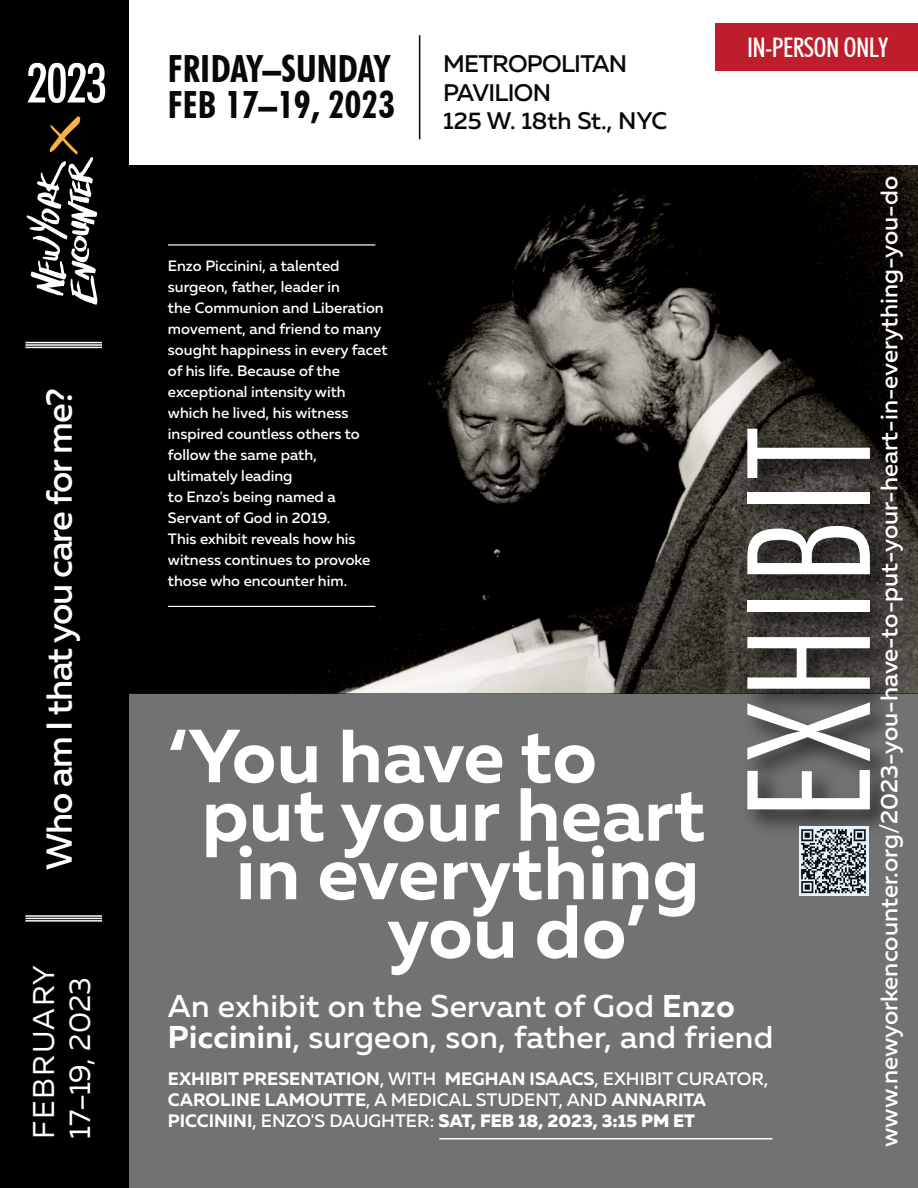
<style>
.page{position:relative;width:918px;height:1188px;background:#fff}
.page>*{position:absolute;margin:0;border:0;box-sizing:border-box;transform-origin:0 0}
.t1{font:300 condensed 171.9px "Futura BT";letter-spacing:.005em;color:#fff}
.t2{font:700 75px "Muller";letter-spacing:.005em;color:#fff}
.t3{font:500 condensed 54.9px "Futura BT";color:#fff}
.t4{font:700 condensed 37.5px/36px "Futura BT";letter-spacing:.005em;color:#070909}
.t5{font:500 36px "Muller";letter-spacing:-.035em;color:#fff}
.t6{font:500 31.5px/31.5px "Muller";letter-spacing:.01em;color:#fff}
.t7{font:30px/36px "Muller";letter-spacing:.03em;color:#fff}
.t8{font:500 condensed 27px "Futura BT";letter-spacing:-.025em;color:#fff}
.t9{font:500 24px "Muller";color:#fff}
.t10{font:500 24px/28.5px "Muller";letter-spacing:-.03em;color:#070909}
.t11{font:700 18px/21px "Muller";color:#fff}
.t12{font:500 15px/21px "Muller";color:#fff}
.s1{font-weight:700}
.s2{font-weight:500}
.s3{font-weight:800}
</style>
<div class="page">
<img style="left:129px;top:165px;width:789px;height:528px">
<div style="left:128px;top:693px;width:790px;height:495px;background:#737272"></div>
<div style="left:0;top:0;width:129px;height:1188px;background:#000"></div>
<svg style="left:26px;top:116px;width:72px;height:189px"></svg>
<hr style="left:25px;top:342px;width:77px;height:1px;background:#fff">
<hr style="left:25px;top:344px;width:77px;height:2px;background:#fff">
<hr style="left:25px;top:347px;width:77px;height:1px;background:#fff">
<hr style="left:25px;top:915px;width:77px;height:2px;background:#fff">
<hr style="left:25px;top:918px;width:77px;height:1px;background:#fff">
<hr style="left:25px;top:920px;width:77px;height:2px;background:#fff">
<img style="left:710px;top:414px;width:208px;height:441px">
<img style="left:800px;top:826px;width:68px;height:69px">
<div style="left:716px;top:23px;width:202px;height:47px;background:#be1d2c"></div>
<hr style="left:419px;top:35px;width:1px;height:104px;background:#070909">
<hr style="left:439px;top:1138px;width:334px;height:2px;background:#fff">
<hr style="left:168px;top:606px;width:207px;height:1px;background:#fff">
<hr style="left:168px;top:244px;width:207px;height:2px;background:#fff">
<h3 class="t3" style="left:27px;top:50px;width:82px">2023</h3>
<h3 class="t5" style="left:37px;top:870px;width:483px;rotate:-90deg">Who am I that you care for me?</h3>
<h3 class="t7" style="left:25px;top:1139px;width:175px;rotate:-90deg">FEBRUARY<br>17–19, 2023</h3>
<h3 class="t4" style="left:168px;top:51px;width:228px">FRIDAY–SUNDAY<br>FEB 17–19, 2023</h3>
<h3 class="t10" style="left:443px;top:50px;width:226px">METROPOLITAN<br>PAVILION<br>125 W. 18th St., NYC</h3>
<h3 class="t8" style="left:747px;top:31px;width:143px">IN-PERSON ONLY</h3>
<p class="t12" style="left:168px;top:256px;width:221px">Enzo Piccinini, a talented surgeon, father, leader in<br>the Communion and Liberation movement, and friend to many sought happiness in every facet of his life. Because of the exceptional intensity with which he lived, his witness inspired countless others to follow the same path, ultimately leading<br>to Enzo's being named a<br>Servant of God in 2019.<br>This exhibit reveals how his witness continues to provoke those who encounter him.</p>
<h2 class="t2" style="left:168px;top:709px;width:431px">‘You have to</h2>
<h2 class="t2" style="left:202px;top:768px;width:505px">put your heart</h2>
<h2 class="t2" style="left:236px;top:826px;width:465px">in everything</h2>
<h2 class="t2" style="left:387px;top:885px;width:259px">you do’</h2>
<h1 class="t1" style="left:704px;top:822px;width:396px;rotate:-90deg">EXHIBIT</h1>
<h3 class="t6" style="left:168px;top:990px;width:607px">An exhibit on the Servant of God <span class="s1">Enzo<br>Piccinini</span>, surgeon, son, father, and friend</h3>
<p class="t11" style="left:168px;top:1068px;width:602px">EXHIBIT PRESENTATION<span class="s2">, WITH</span> MEGHAN ISAACS<span class="s2">, EXHIBIT CURATOR,<br></span>CAROLINE LAMOUTTE<span class="s2">, A MEDICAL STUDENT, AND</span> ANNARITA<br>PICCININI<span class="s2">, ENZO'S DAUGHTER:</span> <span class="s3">SAT, FEB 18, 2023, 3:15 PM ET</span></p>
<h3 class="t9" style="left:874px;top:1147px;width:972px;rotate:-90deg">www.newyorkencounter.org/2023-you-have-to-put-your-heart-in-everything-you-do</h3>
</div>
